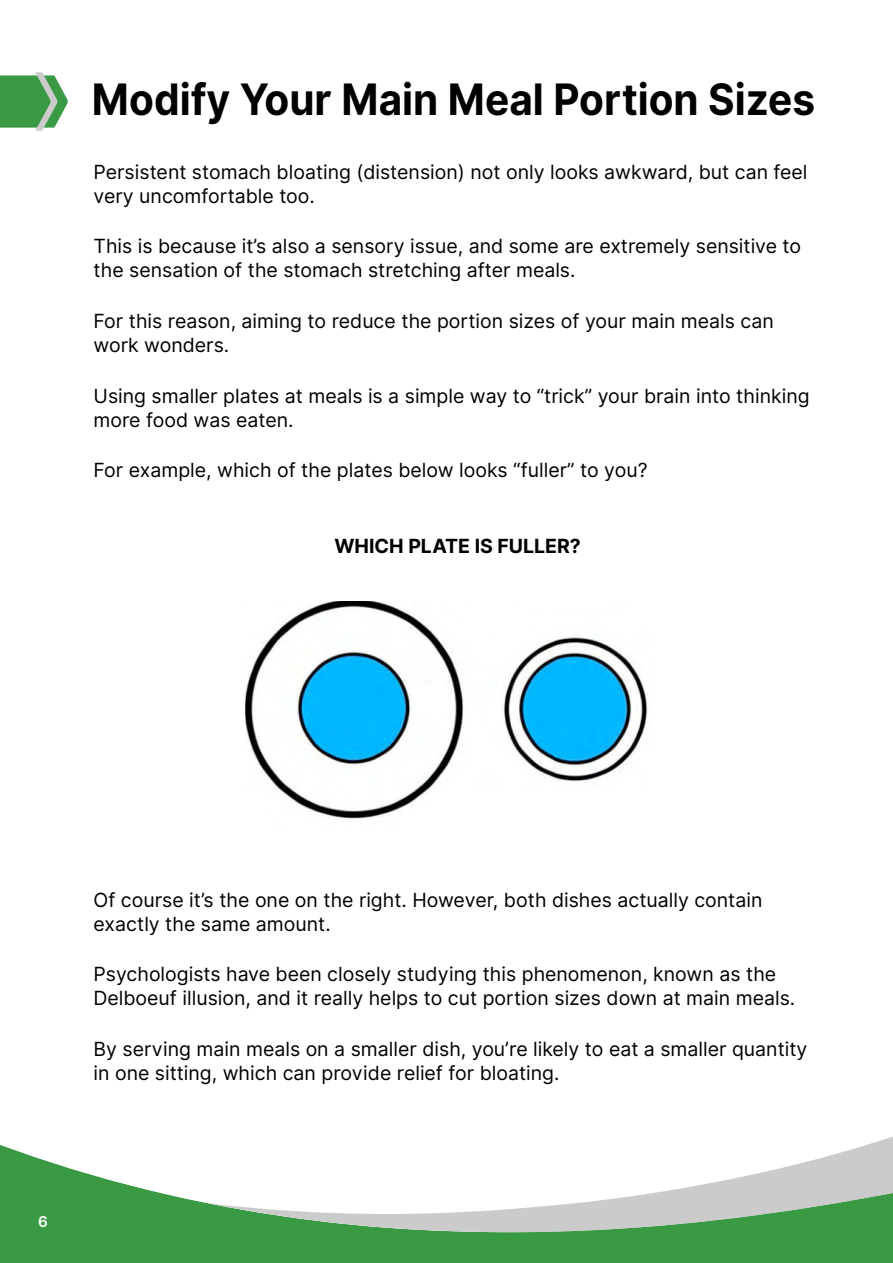
<style>
.page{position:relative;width:893px;height:1263px;background:#fff}
.page>*{position:absolute;margin:0;border:0;box-sizing:border-box;transform-origin:0 0}
.t1{font:700 43.35px "Inter";color:#000;scale:.93 1}
.t2{font:19.5px/24px "Inter";color:#000}
.t3{font:700 19.5px "Inter";color:#000}
.t4{font:600 15px "Inter";color:#fff}
</style>
<div class="page">
<div style="left:0;top:1234px;width:893px;height:29px;background:#3a9a43"></div>
<svg style="left:0;top:1145px;width:893px;height:89px;fill:#3a9a43"></svg>
<svg style="left:206px;top:1136px;width:687px;height:96px"></svg>
<svg style="left:0;top:72px;width:68px;height:58px"></svg>
<img style="left:245px;top:601px;width:403px;height:218px">
<p class="t1" style="left:92px;top:68px;width:779px">Modify Your Main Meal Portion Sizes</p>
<p class="t2" style="left:94px;top:160px;width:715px">Persistent stomach bloating (distension) not only looks awkward, but can feel very uncomfortable too.</p>
<p class="t2" style="left:94px;top:235px;width:709px">This is because it’s also a sensory issue, and some are extremely sensitive to the sensation of the stomach stretching after meals.</p>
<p class="t2" style="left:94px;top:309px;width:682px">For this reason, aiming to reduce the portion sizes of your main meals can work wonders.</p>
<p class="t2" style="left:94px;top:384px;width:718px">Using smaller plates at meals is a simple way to “trick” your brain into thinking more food was eaten.</p>
<p class="t2" style="left:94px;top:458px;width:556px">For example, which of the plates below looks “fuller” to you?</p>
<p class="t3" style="left:334px;top:532px;width:248px">WHICH PLATE IS FULLER?</p>
<p class="t2" style="left:94px;top:888px;width:670px">Of course it’s the one on the right. However, both dishes actually contain exactly the same amount.</p>
<p class="t2" style="left:94px;top:962px;width:703px">Psychologists have been closely studying this phenomenon, known as the<br>Delboeuf illusion, and it really helps to cut portion sizes down at main meals.</p>
<p class="t2" style="left:94px;top:1037px;width:715px">By serving main meals on a smaller dish, you’re likely to eat a smaller quantity in one sitting, which can provide relief for bloating.</p>
<p class="t4" style="left:38px;top:1210px;width:11px">6</p>
</div>
